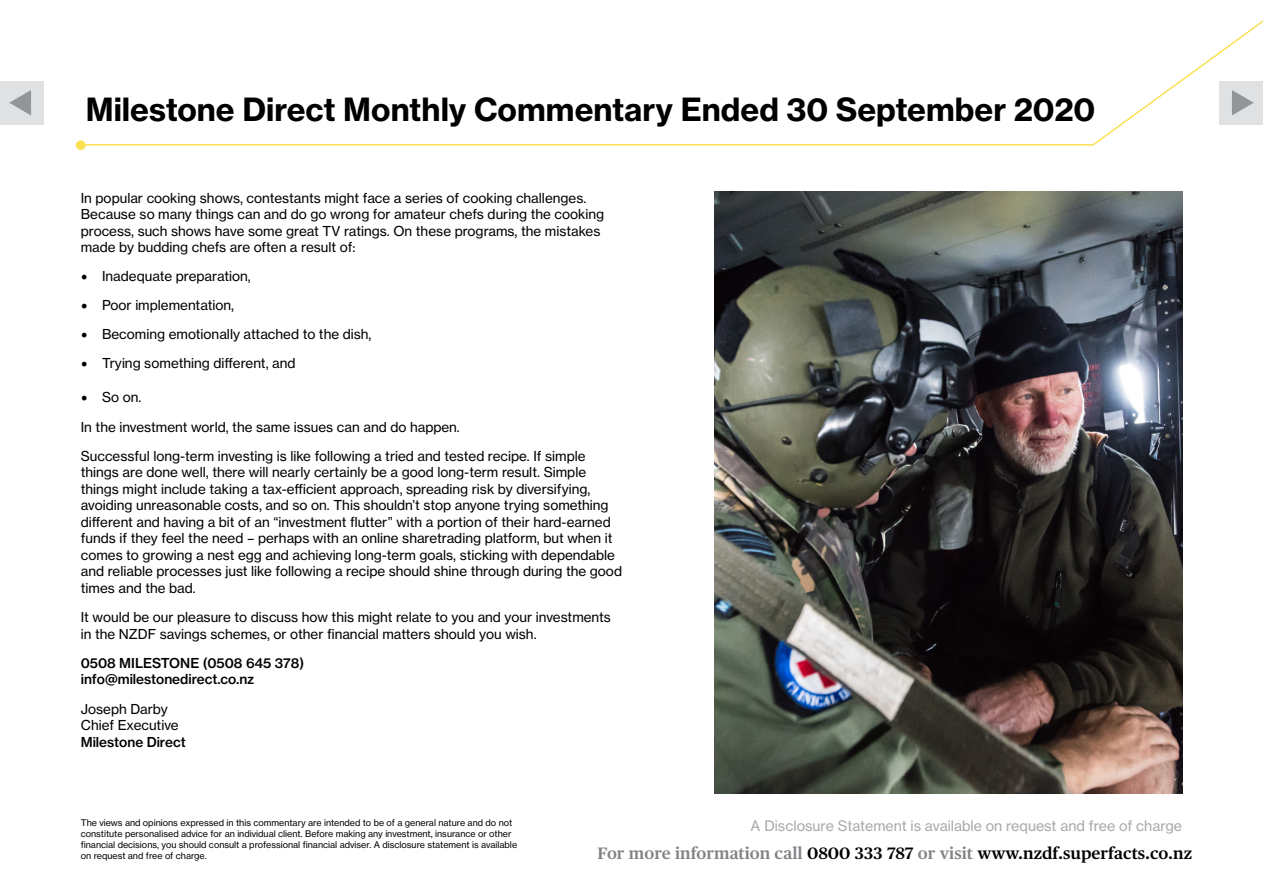
<style>
.page{position:relative;width:1263px;height:893px;background:#fff}
.page>*{position:absolute;margin:0;border:0;box-sizing:border-box;transform-origin:0 0}
.t1{font:700 31.5px "Haas Grot Text 75";color:#000}
.t2{font:600 16.5px "Publico Text";color:#000}
.t3{font:14.25px "Haas Grot Text 55 Roman";color:#a7a9ac}
.t4{font:13.5px/16.5px "Haas Grot Text 55 Roman";color:#000}
.t5{font:500 13.5px/16.5px "Haas Grot Text 65";color:#000}
.t6{font:9px/10.8px "Haas Grot Text 55 Roman";color:#000}
.s1{font-family:"Minion Pro";font-size:18px}
.s2{color:#808285}
</style>
<div class="page">
<div style="left:0;top:81px;width:43px;height:43px;background:#e0e1e2"></div>
<svg style="left:9px;top:90px;width:22px;height:25px"></svg>
<div style="left:76px;top:140px;width:10px;height:10px;background:#fae053;border-radius:50%"></div>
<svg style="left:79px;top:20px;width:1184px;height:126px"></svg>
<img style="left:714px;top:192px;width:468px;height:601px">
<h1 class="t1" style="left:86px;top:90px;width:1011px">Milestone Direct Monthly Commentary Ended 30 September 2020</h1>
<p class="t4" style="left:81px;top:189px;width:525px">In popular cooking shows, contestants might face a series of cooking challenges.<br>Because so many things can and do go wrong for amateur chefs during the cooking process, such shows have some great TV ratings. On these programs, the mistakes made by budding chefs are often a result of:</p>
<p class="t4" style="left:81px;top:268px;width:172px"><span class="s1">•</span> Inadequate preparation,</p>
<p class="t4" style="left:81px;top:297px;width:155px"><span class="s1">•</span> Poor implementation,</p>
<p class="t4" style="left:81px;top:326px;width:292px"><span class="s1">•</span> Becoming emotionally attached to the dish,</p>
<p class="t4" style="left:81px;top:355px;width:216px"><span class="s1">•</span> Trying something different, and</p>
<p class="t4" style="left:81px;top:383px;width:506px;line-height:29.2px"><span class="s1">•</span> So on.<br>In the investment world, the same issues can and do happen.<br>Successful long-term investing is like following a tried and tested recipe. If simple</p>
<p class="t4" style="left:81px;top:464px;width:543px">things are done well, there will nearly certainly be a good long-term result. Simple things might include taking a tax-efficient approach, spreading risk by diversifying, avoiding unreasonable costs, and so on. This shouldn’t stop anyone trying something different and having a bit of an “investment flutter” with a portion of their hard-earned funds if they feel the need – perhaps with an online sharetrading platform, but when it comes to growing a nest egg and achieving long-term goals, sticking with dependable and reliable processes just like following a recipe should shine through during the good times and the bad.</p>
<p class="t4" style="left:81px;top:609px;width:532px">It would be our pleasure to discuss how this might relate to you and your investments in the NZDF savings schemes, or other financial matters should you wish.</p>
<p class="t5" style="left:81px;top:655px;width:225px">0508 MILESTONE (0508 645 378) info@milestonedirect.co.nz</p>
<p class="t4" style="left:81px;top:700px;width:99px">Joseph Darby<br>Chief Executive</p>
<p class="t5" style="left:81px;top:733px;width:106px">Milestone Direct</p>
<p class="t6" style="left:81px;top:818px;width:438px">The views and opinions expressed in this commentary are intended to be of a general nature and do not constitute personalised advice for an individual client. Before making any investment, insurance or other financial decisions, you should consult a professional financial adviser. A disclosure statement is available on request and free of charge.</p>
<p class="t3" style="left:751px;top:817px;width:433px">A Disclosure Statement is available on request and free of charge</p>
<p class="t2" style="left:597px;top:844px;width:596px"><span class="s2">For more information call</span> 0800 333 787 <span class="s2">or visit</span> www.nzdf.superfacts.co.nz</p>
</div>
